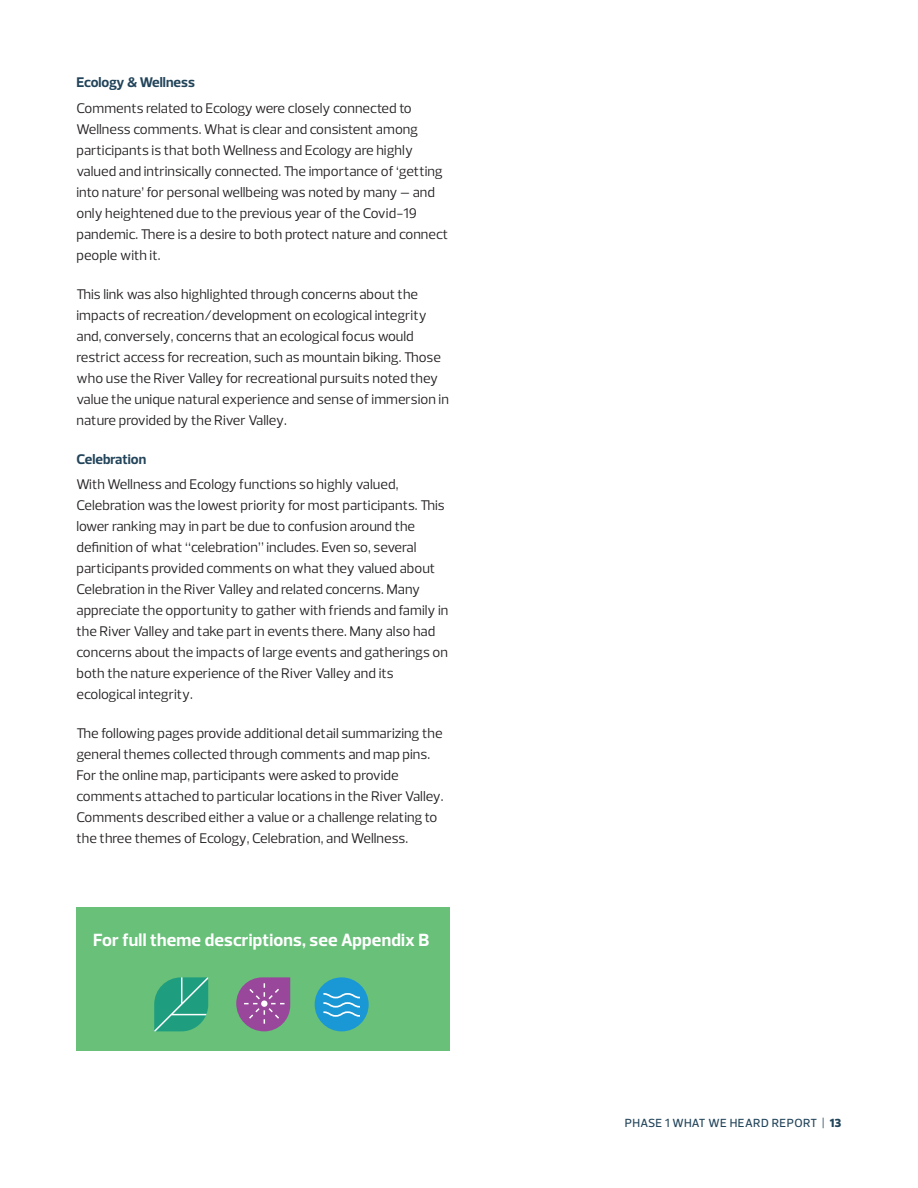
<style>
.page{position:relative;width:918px;height:1188px;background:#fff}
.page>*{position:absolute;margin:0;border:0;box-sizing:border-box;transform-origin:0 0}
.Diagram__Label{font:700 18px "Prelo";letter-spacing:.01em;color:#fff}
.Text{font:14.25px/21px "Prelo";color:#231f20}
._5_Headers{font:700 14.25px "Prelo";color:#22445a}
.t1{font:500 12px "Prelo";letter-spacing:.025em;color:#22445a}
.s1{font-weight:900}
</style>
<div class="page">
<div style="left:76px;top:907px;width:374px;height:144px;background:#68c079"></div>
<svg style="left:154px;top:977px;width:54px;height:54px;background:#36a887"></svg>
<svg style="left:236px;top:977px;width:54px;height:54px;background:#95639a"></svg>
<div style="left:315px;top:977px;width:54px;height:54px;background:#1a97d5;border-radius:50%"></div>
<svg style="left:323px;top:993px;width:37px;height:24px"></svg>
<p class="_5_Headers" style="left:76px;top:74px;width:120px">Ecology &amp; Wellness</p>
<p class="Text" style="left:76px;top:97px;width:373px">Comments related to Ecology were closely connected to Wellness comments. What is clear and consistent among participants is that both Wellness and Ecology are highly valued and intrinsically connected. The importance of ‘getting into nature’ for personal wellbeing was noted by many – and only heightened due to the previous year of the Covid-19 pandemic. There is a desire to both protect nature and connect people with it.</p>
<p class="Text" style="left:76px;top:284px;width:374px">This link was also highlighted through concerns about the impacts of recreation/development on ecological integrity and, conversely, concerns that an ecological focus would restrict access for recreation, such as mountain biking. Those who use the River Valley for recreational pursuits noted they value the unique natural experience and sense of immersion in nature provided by the River Valley.</p>
<p class="_5_Headers" style="left:76px;top:450px;width:71px">Celebration</p>
<p class="Text" style="left:76px;top:474px;width:374px">With Wellness and Ecology functions so highly valued, Celebration was the lowest priority for most participants. This lower ranking may in part be due to confusion around the definition of what “celebration” includes. Even so, several participants provided comments on what they valued about Celebration in the River Valley and related concerns. Many appreciate the opportunity to gather with friends and family in the River Valley and take part in events there. Many also had concerns about the impacts of large events and gatherings on both the nature experience of the River Valley and its ecological integrity.</p>
<p class="Text" style="left:76px;top:723px;width:369px">The following pages provide additional detail summarizing the general themes collected through comments and map pins.<br>For the online map, participants were asked to provide comments attached to particular locations in the River Valley.<br>Comments described either a value or a challenge relating to the three themes of Ecology, Celebration, and Wellness.</p>
<p class="Diagram__Label" style="left:93px;top:929px;width:338px">For full theme descriptions, see Appendix B</p>
<p class="t1" style="left:625px;top:1115px;width:218px">PHASE 1 WHAT WE HEARD REPORT | <span class="s1">13</span></p>
</div>
